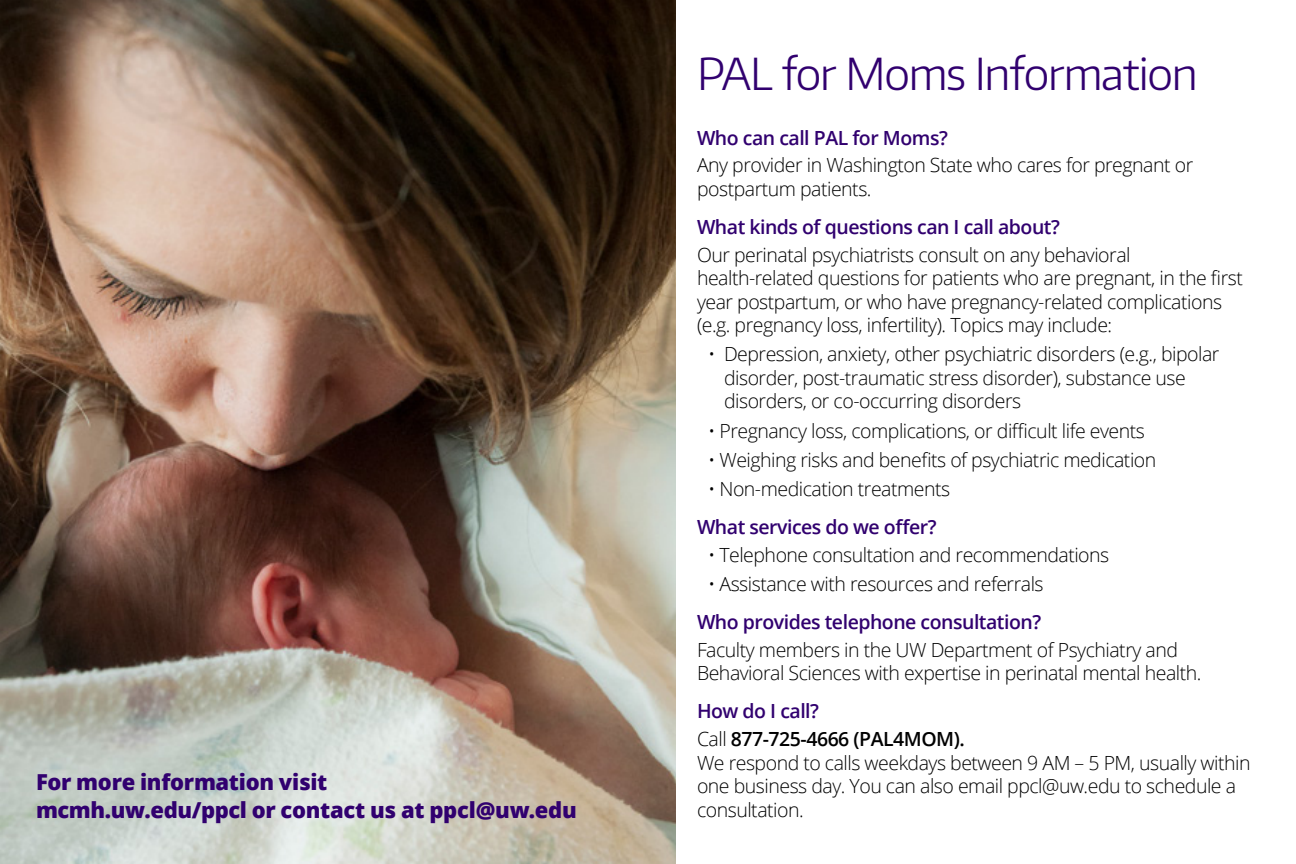
<style>
.page{position:relative;width:1296px;height:864px;background:#fff}
.page>*{position:absolute;margin:0;border:0;box-sizing:border-box;transform-origin:0 0}
.t1{font:300 44px "Encode Sans Normal";letter-spacing:-.03em;color:#31006f}
.t2{font:800 22px/28px "Open Sans";letter-spacing:-.015em;color:#31006f}
.t3{font:300 19.6px/23.4px "Open Sans";letter-spacing:-.025em;color:#000}
.t4{font:600 19.6px "Open Sans";letter-spacing:-.025em;color:#31006f}
.t5{font:600 19.6px/27.8px "Open Sans";letter-spacing:-.025em;color:#000}
.s1{color:#31006f}
.s2{font-weight:300}
</style>
<div class="page">
<img style="left:0;top:0;width:675px;height:864px">
<p class="t2" style="left:36px;top:767px;width:542px">For more information visit<br>mcmh.uw.edu/ppcl or contact us at ppcl@uw.edu</p>
<p class="t1" style="left:697px;top:45px;width:502px">PAL for Moms Information</p>
<p class="t4" style="left:697px;top:124px;width:252px">Who can call PAL for Moms?</p>
<p class="t3" style="left:697px;top:153px;width:498px">Any provider in Washington State who cares for pregnant or postpartum patients.</p>
<p class="t4" style="left:697px;top:213px;width:364px">What kinds of questions can I call about?</p>
<p class="t3" style="left:697px;top:242px;width:435px">Our perinatal psychiatrists consult on any behavioral</p>
<p class="t3" style="left:697px;top:266px;width:547px">health-related questions for patients who are pregnant, in the first</p>
<p class="t3" style="left:697px;top:289px;width:527px">year postpartum, or who have pregnancy-related complications</p>
<p class="t3" style="left:697px;top:313px;width:417px">(e.g. pregnancy loss, infertility). Topics may include:</p>
<p class="t3" style="left:724px;top:342px;width:497px;text-indent:-16px">• Depression, anxiety, other psychiatric disorders (e.g., bipolar disorder, post-traumatic stress disorder), substance use disorders, or co-occurring disorders</p>
<p class="t3" style="left:708px;top:418px;width:438px">• Pregnancy loss, complications, or difficult life events</p>
<p class="t3" style="left:708px;top:448px;width:450px">• Weighing risks and benefits of psychiatric medication</p>
<p class="t3" style="left:708px;top:477px;width:244px">• Non-medication treatments</p>
<p class="t4" style="left:697px;top:513px;width:241px">What services do we offer?</p>
<p class="t3" style="left:708px;top:543px;width:403px">• Telephone consultation and recommendations</p>
<p class="t3" style="left:708px;top:572px;width:337px">• Assistance with resources and referrals</p>
<p class="t4" style="left:697px;top:608px;width:346px">Who provides telephone consultation?</p>
<p class="t3" style="left:697px;top:638px;width:506px">Faculty members in the UW Department of Psychiatry and<br>Behavioral Sciences with expertise in perinatal mental health.</p>
<p class="t5" style="left:697px;top:697px;width:269px"><span class="s1">How do I call?<br></span><span class="s2">Call</span> 877-725-4666 (PAL4MOM).</p>
<p class="t3" style="left:697px;top:750px;width:555px">We respond to calls weekdays between 9 AM – 5 PM, usually within one business day. You can also email ppcl@uw.edu to schedule a consultation.</p>
</div>
